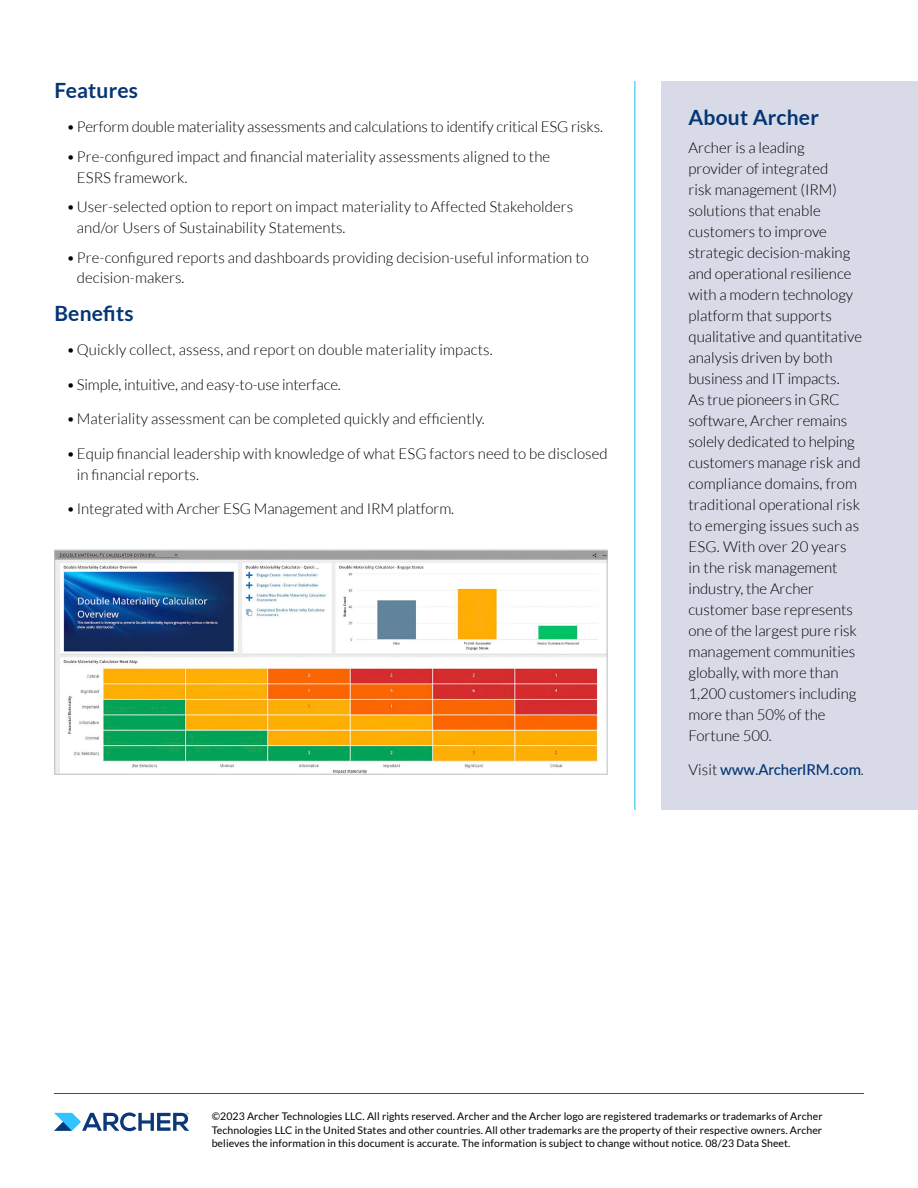
<style>
.page{position:relative;width:918px;height:1188px;background:#fff}
.page>*{position:absolute;margin:0;border:0;box-sizing:border-box;transform-origin:0 0}
.t1{font:700 21px "Lato";letter-spacing:.01em;color:#043673}
.t2{font:300 15px/21px "Lato";color:#000}
.t3{font:500 15px "Lato";letter-spacing:-.005em;color:#043673}
.t4{font:10.5px/13.5px "Lato";letter-spacing:.01em;color:#000;text-align:justify}
.s1{font-weight:300;color:#000}
</style>
<div class="page">
<hr style="left:54px;top:1093px;width:810px;height:1px;background:#17568a">
<svg style="left:54px;top:1112px;width:135px;height:19px"></svg>
<hr style="left:634px;top:81px;width:1px;height:729px;background:#15bef0">
<div style="left:662px;top:81px;width:256px;height:729px;background:#d8dae7"></div>
<img style="left:56px;top:552px;width:549px;height:221px">
<div style="left:54px;top:550px;width:553px;height:225px;border:1px solid #bcbec0"></div>
<h1 class="t1" style="left:54px;top:78px;width:85px">Features</h1>
<p class="t2" style="left:66px;top:117px;width:538px">•Perform double materiality assessments and calculations to identify critical ESG risks.</p>
<p class="t2" style="left:77px;top:146px;width:475px;text-indent:-10px">•Pre-configured impact and financial materiality assessments aligned to the<br>ESRS framework.</p>
<p class="t2" style="left:77px;top:197px;width:498px;text-indent:-10px">•User-selected option to report on impact materiality to Affected Stakeholders and/or Users of Sustainability Statements.</p>
<p class="t2" style="left:77px;top:247px;width:514px;text-indent:-10px">•Pre-configured reports and dashboards providing decision-useful information to decision-makers.</p>
<h1 class="t1" style="left:54px;top:301px;width:81px">Benefits</h1>
<p class="t2" style="left:66px;top:339px;width:428px">•Quickly collect, assess, and report on double materiality impacts.</p>
<p class="t2" style="left:66px;top:374px;width:276px">•Simple, intuitive, and easy-to-use interface.</p>
<p class="t2" style="left:66px;top:408px;width:420px">•Materiality assessment can be completed quickly and efficiently.</p>
<p class="t2" style="left:77px;top:443px;width:532px;text-indent:-10px">•Equip financial leadership with knowledge of what ESG factors need to be disclosed in financial reports.</p>
<p class="t2" style="left:66px;top:498px;width:389px">•Integrated with Archer ESG Management and IRM platform.</p>
<h1 class="t1" style="left:688px;top:105px;width:132px">About Archer</h1>
<p class="t2" style="left:688px;top:137px;width:175px">Archer is a leading provider of integrated<br>risk management (IRM) solutions that enable customers to improve strategic decision-making and operational resilience with a modern technology platform that supports qualitative and quantitative analysis driven by both business and IT impacts.<br>As true pioneers in GRC software, Archer remains solely dedicated to helping customers manage risk and compliance domains, from traditional operational risk to emerging issues such as<br>ESG. With over 20 years in the risk management industry, the Archer customer base represents one of the largest pure risk management communities globally, with more than<br>1,200 customers including more than 50% of the<br>Fortune 500.</p>
<p class="t3" style="left:688px;top:759px;width:177px"><span class="s1">Visit</span> www.ArcherIRM.com<span class="s1">.</span></p>
<p class="t4" style="left:212px;top:1110px;width:612px">©2023 Archer Technologies LLC. All rights reserved. Archer and the Archer logo are registered trademarks or trademarks of Archer Technologies LLC in the United States and other countries. All other trademarks are the property of their respective owners. Archer believes the information in this document is accurate. The information is subject to change without notice. 08/23 Data Sheet.</p>
</div>
